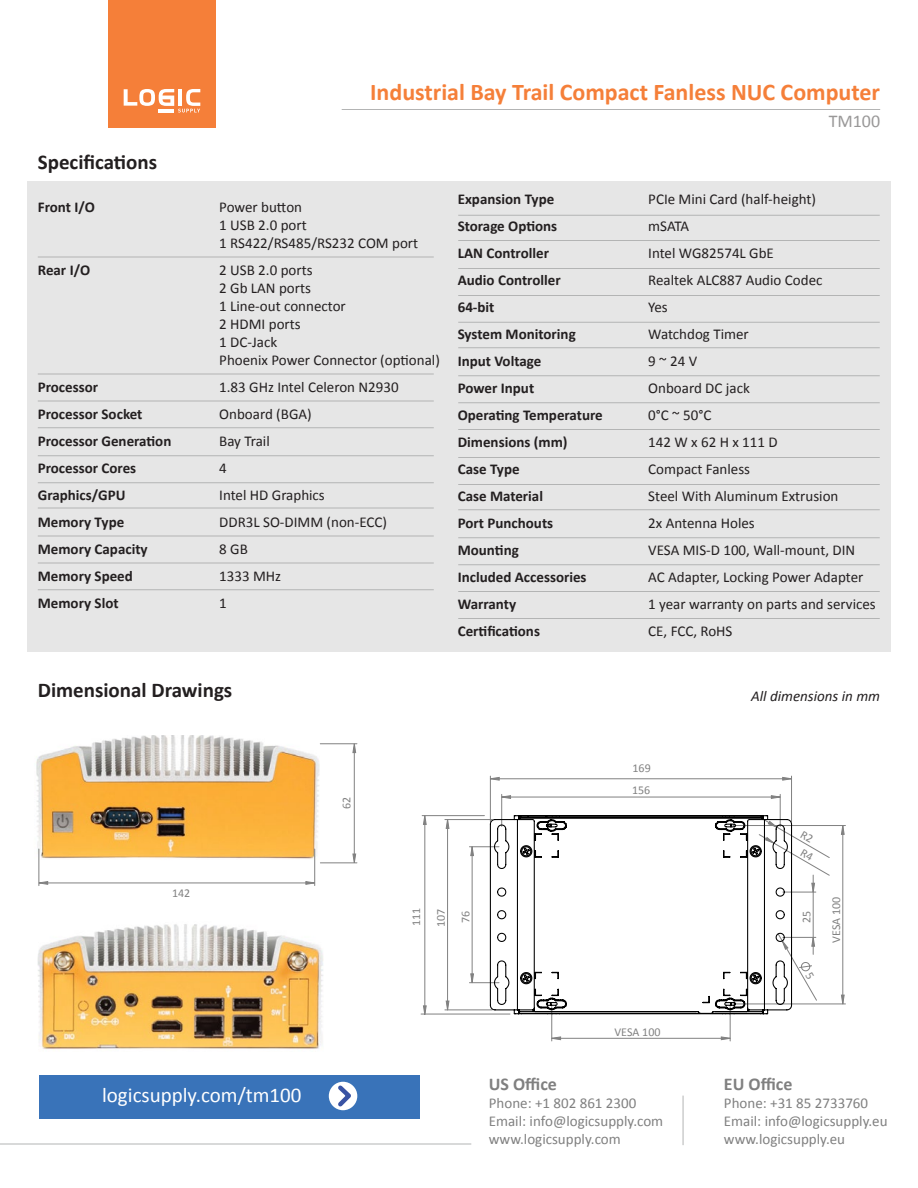
<style>
.page{position:relative;width:918px;height:1188px;background:#fff}
.page>*{position:absolute;margin:0;border:0;box-sizing:border-box;transform-origin:0 0}
.t1{font:700 24px "Calibri";color:#f57f39}
.t2{font:21px "Calibri";color:#fff}
.t3{font:700 21px "Calibri";color:#231f20}
.t4{font:700 18px "Calibri";color:#808080}
.t5{font:18px "Calibri";color:#999898}
.t6{font:15px/27px "Calibri";color:#231f20}
.t7{font:700 15px/27px "Calibri";color:#231f20}
.t8{font:15px/18px "Calibri";color:#808080}
.t9{font:italic 15px "Calibri";color:#231f20}
.t10{font:12px/24.8px "Calibri";color:#818181}
</style>
<div class="page">
<div style="left:27px;top:182px;width:864px;height:470px;background:#e6e6e6"></div>
<div style="left:108px;top:0;width:108px;height:128px;background:#f57f39"></div>
<svg style="left:124px;top:89px;width:76px;height:24px"></svg>
<hr style="left:38px;top:257px;width:396px;height:1px;background:#b3b4b4">
<hr style="left:38px;top:374px;width:396px;height:1px;background:#b3b4b4">
<hr style="left:38px;top:401px;width:396px;height:1px;background:#b3b4b4">
<hr style="left:38px;top:427px;width:396px;height:1px;background:#b3b4b4">
<hr style="left:38px;top:455px;width:396px;height:1px;background:#b3b4b4">
<hr style="left:38px;top:482px;width:396px;height:1px;background:#b3b4b4">
<hr style="left:38px;top:508px;width:396px;height:1px;background:#b3b4b4">
<hr style="left:38px;top:536px;width:396px;height:1px;background:#b3b4b4">
<hr style="left:38px;top:563px;width:396px;height:1px;background:#b3b4b4">
<hr style="left:38px;top:589px;width:396px;height:1px;background:#b3b4b4">
<hr style="left:458px;top:347px;width:422px;height:1px;background:#b3b4b4">
<hr style="left:458px;top:375px;width:422px;height:1px;background:#b3b4b4">
<hr style="left:458px;top:402px;width:422px;height:1px;background:#b3b4b4">
<hr style="left:458px;top:429px;width:422px;height:1px;background:#b3b4b4">
<hr style="left:458px;top:457px;width:422px;height:1px;background:#b3b4b4">
<hr style="left:458px;top:484px;width:422px;height:1px;background:#b3b4b4">
<hr style="left:458px;top:509px;width:422px;height:1px;background:#b3b4b4">
<hr style="left:458px;top:537px;width:422px;height:1px;background:#b3b4b4">
<hr style="left:458px;top:564px;width:422px;height:1px;background:#b3b4b4">
<hr style="left:458px;top:591px;width:422px;height:1px;background:#b3b4b4">
<hr style="left:458px;top:618px;width:422px;height:1px;background:#b3b4b4">
<hr style="left:458px;top:215px;width:422px;height:1px;background:#b3b4b4">
<hr style="left:458px;top:240px;width:422px;height:1px;background:#b3b4b4">
<hr style="left:458px;top:268px;width:422px;height:1px;background:#b3b4b4">
<hr style="left:458px;top:295px;width:422px;height:1px;background:#b3b4b4">
<hr style="left:458px;top:322px;width:422px;height:1px;background:#b3b4b4">
<hr style="left:342px;top:109px;width:538px;height:1px;background:#b3b4b4">
<img style="left:36px;top:735px;width:284px;height:131px">
<img style="left:38px;top:924px;width:286px;height:126px">
<hr style="left:502px;top:797px;width:278px;height:1px;background:#818181">
<hr style="left:780px;top:794px;width:1px;height:32px;background:#818181">
<hr style="left:501px;top:794px;width:1px;height:32px;background:#818181">
<hr style="left:552px;top:1038px;width:178px;height:1px;background:#818181">
<hr style="left:730px;top:1007px;width:1px;height:34px;background:#818181">
<hr style="left:551px;top:1007px;width:1px;height:34px;background:#818181">
<hr style="left:490px;top:776px;width:1px;height:46px;background:#818181">
<hr style="left:791px;top:776px;width:1px;height:46px;background:#818181">
<hr style="left:445px;top:819px;width:47px;height:1px;background:#818181">
<hr style="left:445px;top:1010px;width:47px;height:1px;background:#818181">
<hr style="left:813px;top:892px;width:1px;height:45px;background:#818181">
<hr style="left:472px;top:847px;width:1px;height:136px;background:#818181">
<hr style="left:469px;top:982px;width:30px;height:1px;background:#818181">
<hr style="left:469px;top:846px;width:30px;height:1px;background:#818181">
<hr style="left:842px;top:826px;width:1px;height:178px;background:#818181">
<hr style="left:733px;top:1004px;width:112px;height:1px;background:#818181">
<hr style="left:733px;top:825px;width:112px;height:1px;background:#818181">
<svg style="left:771px;top:795px;width:10px;height:4px"></svg>
<svg style="left:501px;top:795px;width:10px;height:4px"></svg>
<svg style="left:721px;top:1036px;width:10px;height:5px"></svg>
<svg style="left:551px;top:1036px;width:10px;height:5px"></svg>
<svg style="left:490px;top:777px;width:301px;height:4px"></svg>
<svg style="left:445px;top:820px;width:5px;height:191px"></svg>
<hr style="left:421px;top:1014px;width:89px;height:1px;background:#818181">
<hr style="left:422px;top:815px;width:62px;height:1px;background:#818181">
<svg style="left:423px;top:815px;width:4px;height:200px"></svg>
<svg style="left:470px;top:973px;width:4px;height:11px"></svg>
<svg style="left:470px;top:846px;width:4px;height:10px"></svg>
<svg style="left:841px;top:994px;width:4px;height:11px"></svg>
<svg style="left:841px;top:826px;width:4px;height:9px"></svg>
<svg style="left:793px;top:836px;width:37px;height:57px"></svg>
<svg style="left:489px;top:815px;width:304px;height:200px"></svg>
<hr style="left:46px;top:883px;width:264px;height:1px;background:#818181">
<hr style="left:38px;top:849px;width:1px;height:37px;background:#818181">
<hr style="left:314px;top:849px;width:1px;height:37px;background:#818181">
<svg style="left:38px;top:881px;width:10px;height:4px"></svg>
<svg style="left:305px;top:881px;width:11px;height:4px"></svg>
<hr style="left:354px;top:748px;width:1px;height:111px;background:#818181">
<hr style="left:320px;top:862px;width:37px;height:1px;background:#818181">
<hr style="left:320px;top:743px;width:37px;height:1px;background:#818181">
<svg style="left:352px;top:853px;width:5px;height:11px"></svg>
<svg style="left:352px;top:743px;width:5px;height:10px"></svg>
<hr style="left:683px;top:1096px;width:1px;height:49px;background:#b3b4b4">
<hr style="left:0;top:1144px;width:471px;height:1px;background:#b3b4b4">
<div style="left:39px;top:1075px;width:381px;height:44px;background:#3973b9"></div>
<div style="left:329px;top:1082px;width:28px;height:28px;background:#fff;border-radius:50%"></div>
<svg style="left:334px;top:1081px;width:21px;height:30px"></svg>
<svg style="left:777px;top:933px;width:40px;height:68px"></svg>
<h2 class="t3" style="left:38px;top:148px;width:121px">Specifications</h2>
<p class="t7" style="left:38px;top:194px;width:59px">Front I/O</p>
<p class="t7" style="left:38px;top:257px;width:54px">Rear I/O</p>
<p class="t7" style="left:38px;top:374px;width:135px">Processor<br>Processor Socket<br>Processor Generation<br>Processor Cores<br>Graphics/GPU<br>Memory Type<br>Memory Capacity<br>Memory Speed<br>Memory Slot</p>
<h1 class="t1" style="left:370px;top:76px;width:511px">Industrial Bay Trail Compact Fanless NUC Computer</h1>
<p class="t5" style="left:829px;top:109px;width:53px">TM100</p>
<p class="t6" style="left:219px;top:198px;width:200px;line-height:18px">Power button<br>1 USB 2.0 port<br>1 RS422/RS485/RS232 COM port</p>
<p class="t6" style="left:219px;top:261px;width:222px;line-height:18px">2 USB 2.0 ports<br>2 Gb LAN ports<br>1 Line-out connector<br>2 HDMI ports<br>1 DC-Jack<br>Phoenix Power Connector (optional)</p>
<p class="t6" style="left:219px;top:374px;width:181px">1.83 GHz Intel Celeron N2930<br>Onboard (BGA)<br>Bay Trail<br>4<br>Intel HD Graphics<br>DDR3L SO-DIMM (non-ECC)<br>8 GB<br>1333 MHz<br>1</p>
<p class="t7" style="left:458px;top:186px;width:147px">Expansion Type<br>Storage Options<br>LAN Controller<br>Audio Controller<br>64-bit<br>System Monitoring<br>Input Voltage<br>Power Input<br>Operating Temperature<br>Dimensions (mm)<br>Case Type<br>Case Material<br>Port Punchouts<br>Mounting<br>Included Accessories<br>Warranty<br>Certifications</p>
<p class="t6" style="left:648px;top:186px;width:229px">PCIe Mini Card (half-height)<br>mSATA<br>Intel WG82574L GbE<br>Realtek ALC887 Audio Codec<br>Yes<br>Watchdog Timer<br>9 ~ 24 V<br>Onboard DC jack<br>0°C ~ 50°C<br>142 W x 62 H x 111 D<br>Compact Fanless<br>Steel With Aluminum Extrusion<br>2x Antenna Holes<br>VESA MIS-D 100, Wall-mount, DIN<br>AC Adapter, Locking Power Adapter<br>1 year warranty on parts and services<br>CE, FCC, RoHS</p>
<h2 class="t3" style="left:38px;top:676px;width:196px">Dimensional Drawings</h2>
<p class="t9" style="left:751px;top:686px;width:131px">All dimensions in mm</p>
<p class="t10" style="left:633px;top:756px;width:20px">169</p>
<p class="t10" style="left:172px;top:881px;width:20px">142</p>
<p class="t10" style="left:334px;top:809px;width:14px;rotate:-90deg">62</p>
<h2 class="t2" style="left:102px;top:1082px;width:201px">logicsupply.com/tm100</h2>
<h2 class="t2" style="left:109px;top:1082px;width:145px">logicsupply.com/</h2>
<p class="t10" style="left:632px;top:778px;width:20px">156</p>
<p class="t10" style="left:813px;top:832px;width:14px;line-height:15.3px;text-indent:-9px;rotate:30deg">R2<br>R4</p>
<p class="t10" style="left:404px;top:927px;width:20px;rotate:-90deg">111<br>107</p>
<p class="t10" style="left:794px;top:923px;width:14px;rotate:-90deg">25</p>
<p class="t10" style="left:453px;top:923px;width:14px;rotate:-90deg">76</p>
<p class="t10" style="left:824px;top:943px;width:48px;rotate:-90deg">VESA 100</p>
<p class="t10" style="left:614px;top:1019px;width:48px">VESA 100</p>
<p class="t4" style="left:489px;top:1073px;width:70px">US Office</p>
<p class="t8" style="left:489px;top:1095px;width:176px">Phone: +1 802 861 2300<br>Email: info@logicsupply.com www.logicsupply.com</p>
<p class="t4" style="left:724px;top:1073px;width:70px">EU Office</p>
<p class="t8" style="left:724px;top:1095px;width:165px">Phone: +31 85 2733760<br>Email: info@logicsupply.eu www.logicsupply.eu</p>
</div>
